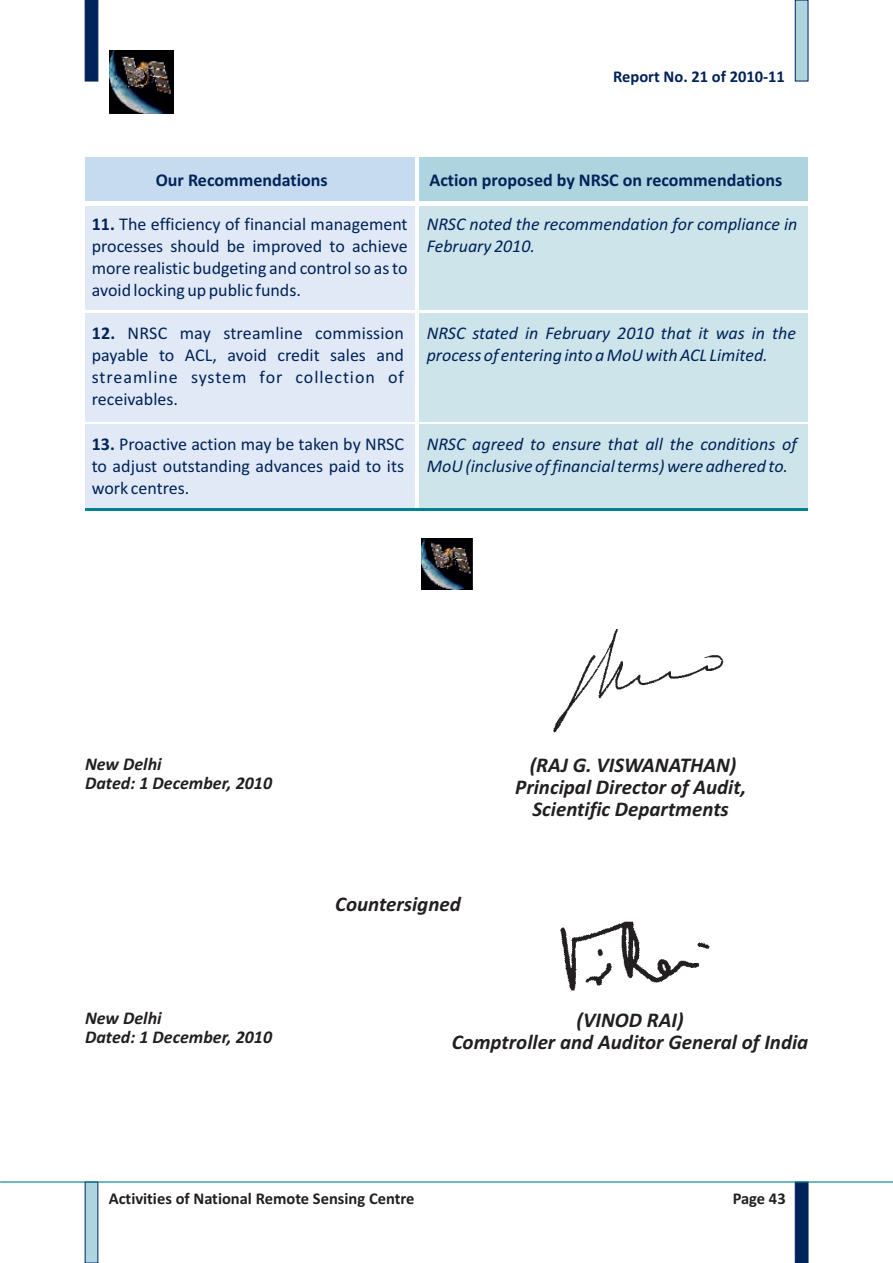
<style>
.page{position:relative;width:893px;height:1263px;background:#fff}
.page>*{position:absolute;margin:0;border:0;box-sizing:border-box;transform-origin:0 0}
.t1{font:italic 700 21px/21.8px "Calibri";color:#231f20;text-align:center}
.t2{font:18px/21.9px "Calibri";color:#002359;text-align:justify}
.t3{font:italic 18px/21.9px "Calibri";color:#002359}
.t4{font:italic 700 18px/18.8px "Calibri";color:#231f20}
.t5{font:700 18px "Calibri";color:#002359}
.t6{font:700 16.5px "Calibri";color:#231f20}
.t7{font:700 16.5px "Calibri";color:#002359}
.s1{font-weight:700}
</style>
<div class="page">
<svg style="left:794px;top:1182px;width:15px;height:81px"></svg>
<svg style="left:84px;top:1182px;width:15px;height:81px"></svg>
<hr style="left:0;top:1181px;width:893px;height:1px;background:#00828f">
<svg style="left:84px;top:0;width:15px;height:82px"></svg>
<svg style="left:794px;top:0;width:15px;height:82px"></svg>
<img style="left:109px;top:50px;width:64px;height:64px">
<img style="left:421px;top:539px;width:51px;height:51px">
<div style="left:419px;top:157px;width:389px;height:44px;background:#aed5df"></div>
<div style="left:419px;top:206px;width:389px;height:104px;background:#cde4ea"></div>
<div style="left:419px;top:313px;width:389px;height:109px;background:#cde4ea"></div>
<div style="left:419px;top:424px;width:389px;height:84px;background:#cde4ea"></div>
<div style="left:85px;top:157px;width:329px;height:44px;background:#c6daf0"></div>
<div style="left:85px;top:206px;width:329px;height:104px;background:#e1e9f6"></div>
<div style="left:85px;top:313px;width:329px;height:109px;background:#e1e9f6"></div>
<div style="left:85px;top:424px;width:329px;height:84px;background:#e1e9f6"></div>
<hr style="left:85px;top:508px;width:723px;height:2px;background:#00828f">
<img style="left:560px;top:921px;width:150px;height:70px">
<img style="left:553px;top:629px;width:171px;height:104px">
<p class="t7" style="left:613px;top:69px;width:173px">Report No. 21 of 2010-11</p>
<p class="t5" style="left:156px;top:173px;width:173px">Our Recommendations</p>
<p class="t5" style="left:429px;top:173px;width:354px">Action proposed by NRSC on recommendations</p>
<p class="t2" style="left:92px;top:215px;width:317px"><span class="s1">11.</span> The efficiency of financial management processes should be improved to achieve more realistic budgeting and control so as to avoid locking up public funds.</p>
<p class="t2" style="left:92px;top:323px;width:314px"><span class="s1">12.</span> NRSC may streamline commission payable to ACL, avoid credit sales and streamline system for collection of receivables.</p>
<p class="t2" style="left:92px;top:435px;width:314px"><span class="s1">13.</span> Proactive action may be taken by NRSC to adjust outstanding advances paid to its work centres.</p>
<p class="t3" style="left:427px;top:215px;width:372px">NRSC noted the recommendation for compliance in<br>February 2010.</p>
<p class="t3" style="left:427px;top:323px;width:371px">NRSC stated in February 2010 that it was in the process of entering into a MoU with ACL Limited.</p>
<p class="t3" style="left:427px;top:435px;width:372px">NRSC agreed to ensure that all the conditions of<br>MoU (inclusive of financial terms) were adhered to.</p>
<p class="t4" style="left:85px;top:756px;width:189px">New Delhi<br>Dated: 1 December, 2010</p>
<p class="t4" style="left:85px;top:1010px;width:189px">New Delhi<br>Dated: 1 December, 2010</p>
<p class="t1" style="left:335px;top:895px;width:127px">Countersigned</p>
<p class="t1" style="left:515px;top:756px;width:232px">(RAJ G. VISWANATHAN)<br>Principal Director of Audit,<br>Scientific Departments</p>
<p class="t1" style="left:452px;top:1010px;width:358px">(VINOD RAI)<br>Comptroller and Auditor General of India</p>
<p class="t6" style="left:109px;top:1192px;width:307px">Activities of National Remote Sensing Centre</p>
<p class="t6" style="left:733px;top:1192px;width:55px">Page 43</p>
</div>
